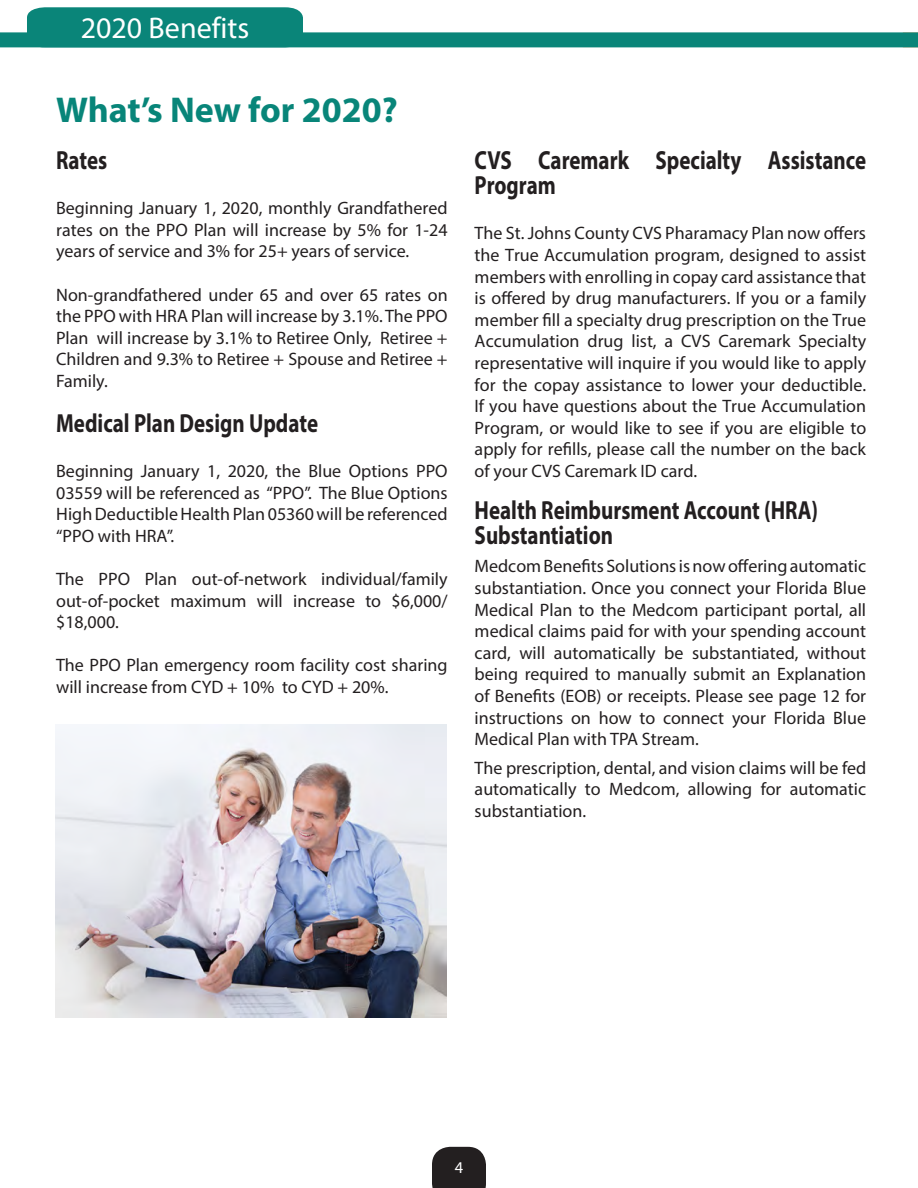
<style>
.page{position:relative;width:918px;height:1188px;background:#fff}
.page>*{position:absolute;margin:0;border:0;box-sizing:border-box;transform-origin:0 0}
.t1{font:700 36px "Myriad Pro";color:#088579}
.t2{font:30px "Myriad Pro";color:#fff}
.t3{font:700 26.25px/25.2px "Myriad Pro";color:#231f20;scale:.8 1}
.t4{font:18px/21.6px "Myriad Pro";color:#231f20;text-align:justify}
.t5{font:16.5px "Myriad Pro";color:#fff}
</style>
<div class="page">
<div style="left:27px;top:7px;width:276px;height:25px;background:#0a8579"></div>
<div style="left:0;top:32px;width:918px;height:15px;background:#0a8579"></div>
<svg style="left:432px;top:1147px;width:54px;height:41px;background:#2f2b2c"></svg>
<img style="left:56px;top:725px;width:390px;height:293px">
<h2 class="t2" style="left:81px;top:10px;width:170px">2020 Benefits</h2>
<p class="t1" style="left:56px;top:86px;width:343px">What’s New for 2020?</p>
<p class="t3" style="left:56px;top:147px;width:65px">Rates</p>
<p class="t4" style="left:56px;top:197px;width:393px">Beginning January 1, 2020, monthly Grandfathered rates on the PPO Plan will increase by 5% for 1-24 years of service and 3% for 25+ years of service.</p>
<p class="t4" style="left:56px;top:283px;width:393px">Non-grandfathered under 65 and over 65 rates on the PPO with HRA Plan will increase by 3.1%. The PPO Plan will increase by 3.1% to Retiree Only, Retiree + Children and 9.3% to Retiree + Spouse and Retiree + Family.</p>
<p class="t3" style="left:56px;top:410px;width:329px">Medical Plan Design Update</p>
<p class="t4" style="left:56px;top:460px;width:393px">Beginning January 1, 2020, the Blue Options PPO 03559 will be referenced as “PPO”. The Blue Options High Deductible Health Plan 05360 will be referenced “PPO with HRA”.</p>
<p class="t4" style="left:56px;top:568px;width:393px">The PPO Plan out-of-network individual/family out-of-pocket maximum will increase to $6,000/ $18,000.</p>
<p class="t4" style="left:56px;top:654px;width:393px">The PPO Plan emergency room facility cost sharing will increase from CYD + 10% to CYD + 20%.</p>
<p class="t3" style="left:475px;top:147px;width:491px">CVS Caremark Specialty Assistance<br>Program</p>
<p class="t4" style="left:475px;top:222px;width:393px">The St. Johns County CVS Pharamacy Plan now offers the True Accumulation program, designed to assist members with enrolling in copay card assistance that is offered by drug manufacturers. If you or a family member fill a specialty drug prescription on the True Accumulation drug list, a CVS Caremark Specialty representative will inquire if you would like to apply for the copay assistance to lower your deductible.<br>If you have questions about the True Accumulation Program, or would like to see if you are eligible to apply for refills, please call the number on the back of your CVS Caremark ID card.</p>
<p class="t3" style="left:475px;top:497px;width:431px">Health Reimbursment Account (HRA)<br>Substantiation</p>
<p class="t4" style="left:475px;top:555px;width:393px">Medcom Benefits Solutions is now offering automatic substantiation. Once you connect your Florida Blue Medical Plan to the Medcom participant portal, all medical claims paid for with your spending account card, will automatically be substantiated, without being required to manually submit an Explanation of Benefits (EOB) or receipts. Please see page 12 for instructions on how to connect your Florida Blue Medical Plan with TPA Stream.</p>
<p class="t4" style="left:475px;top:756px;width:393px">The prescription, dental, and vision claims will be fed automatically to Medcom, allowing for automatic substantiation.</p>
<p class="t5" style="left:455px;top:1157px;width:10px">4</p>
</div>
